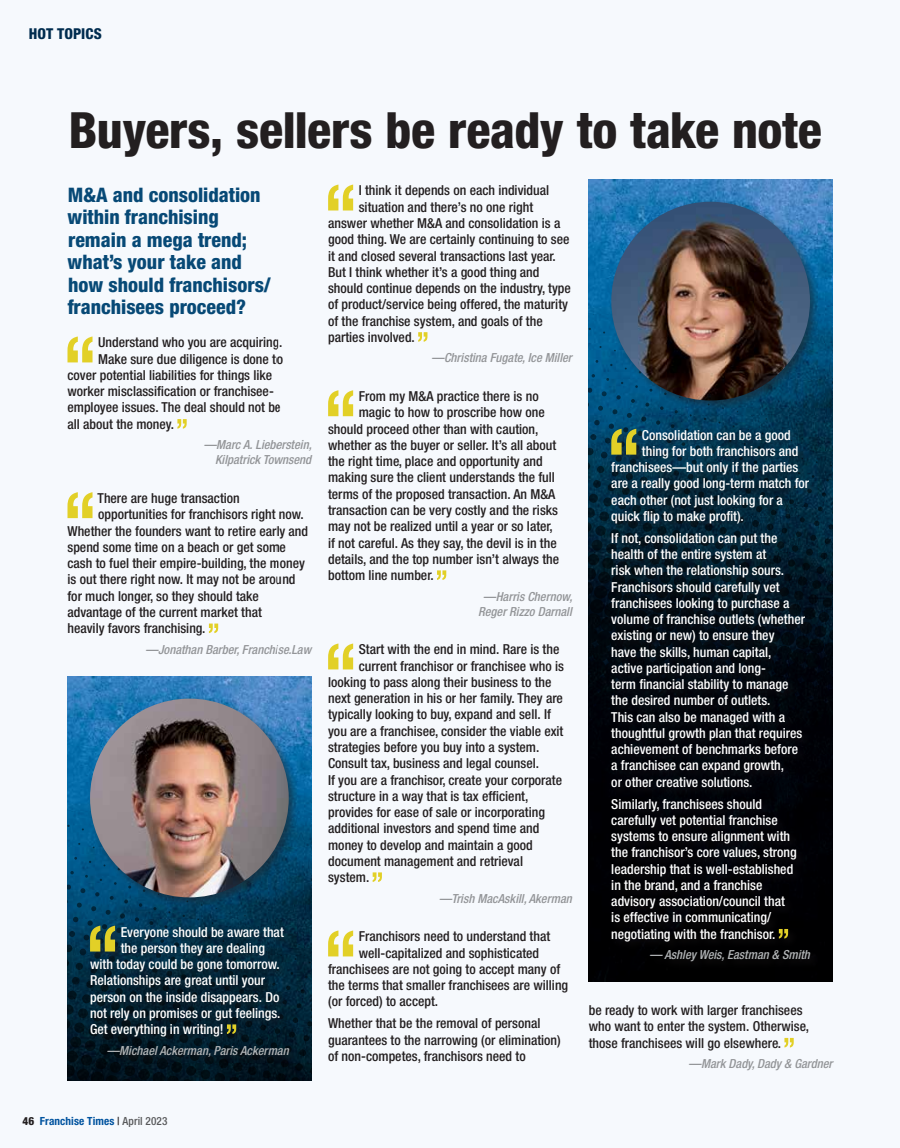
<style>
.page{position:relative;width:900px;height:1148px;background:#f6f9fd}
.page>*{position:absolute;margin:0;border:0;box-sizing:border-box;transform-origin:0 0}
.t1{font:800 condensed 50px "Helvetica Neue LT Std";letter-spacing:-.01em;color:#231f20}
.t2{font:800 condensed 20px/22.5px "Helvetica Neue LT Std";color:#074976}
.t3{font:800 condensed 15px "Helvetica Neue LT Std";color:#002c4f}
.t4{font:500 condensed 13.75px/16.2px "Helvetica Neue LT Std";color:#231f20}
.t5{font:500 condensed 13.75px/16.2px "Helvetica Neue LT Std";color:#fff}
.t6{font:italic 500 condensed 12.5px/15px "Helvetica Neue LT Std";color:#939598;text-align:right}
.t7{font:italic 500 condensed 12.5px "Helvetica Neue LT Std";color:#b1b4b6}
.t8{font:700 condensed 11.25px "Helvetica Neue LT Std";letter-spacing:.01em;color:#00539f}
.s1{font-weight:800;color:#231f20}
.s2{font-weight:500;color:#231f20}
.s3{font-weight:500;color:#58595b}
</style>
<div class="page">
<svg style="left:68px;top:336px;width:25px;height:26px"></svg>
<svg style="left:177px;top:419px;width:10px;height:10px"></svg>
<svg style="left:68px;top:492px;width:25px;height:26px"></svg>
<svg style="left:209px;top:623px;width:9px;height:10px"></svg>
<svg style="left:328px;top:184px;width:25px;height:26px"></svg>
<svg style="left:418px;top:332px;width:9px;height:10px"></svg>
<svg style="left:328px;top:390px;width:25px;height:26px"></svg>
<svg style="left:437px;top:570px;width:9px;height:10px"></svg>
<svg style="left:328px;top:643px;width:25px;height:26px"></svg>
<svg style="left:373px;top:872px;width:9px;height:10px"></svg>
<svg style="left:328px;top:930px;width:25px;height:26px"></svg>
<svg style="left:784px;top:1037px;width:10px;height:10px"></svg>
<img style="left:589px;top:179px;width:243px;height:130px">
<svg style="left:589px;top:309px;width:243px;height:672px;background:#00050a"></svg>
<img style="left:68px;top:676px;width:243px;height:130px">
<div style="left:608px;top:426px;width:213px;height:546px;background:#231f20;opacity:.5"></div>
<svg style="left:589px;top:314px;width:244px;height:230px;background:#053248"></svg>
<svg style="left:779px;top:929px;width:9px;height:9px"></svg>
<svg style="left:68px;top:811px;width:244px;height:270px;background:#052738"></svg>
<div style="left:608px;top:199px;width:213px;height:212px;background:#231f20;opacity:.5"></div>
<img style="left:611px;top:202px;width:199px;height:198px;border-radius:99px">
<div style="left:87px;top:695px;width:213px;height:213px;background:#231f20;opacity:.5"></div>
<img style="left:90px;top:698px;width:199px;height:199px;border-radius:99px">
<p class="t3" style="left:29px;top:24px;width:74px">HOT TOPICS</p>
<h1 class="t1" style="left:69px;top:100px;width:755px">Buyers, sellers be ready to take note</h1>
<h2 class="t2" style="left:68px;top:183px;width:205px">M&amp;A and consolidation within franchising remain a mega trend; what’s your take and how should franchisors/ franchisees proceed?</h2>
<p class="t4" style="left:98px;top:334px;width:186px">Understand who you are acquiring.</p>
<p class="t4" style="left:98px;top:350px;width:186px">Make sure due diligence is done to</p>
<p class="t4" style="left:68px;top:367px;width:206px">cover potential liabilities for things like</p>
<p class="t4" style="left:68px;top:383px;width:208px">worker misclassification or franchisee-</p>
<p class="t4" style="left:68px;top:399px;width:215px">employee issues. The deal should not be</p>
<p class="t4" style="left:68px;top:415px;width:108px">all about the money.</p>
<p class="t6" style="left:204px;top:437px;width:109px">—Marc A. Lieberstein,<br>Kilpatrick Townsend</p>
<p class="t4" style="left:98px;top:490px;width:144px">There are huge transaction</p>
<p class="t4" style="left:98px;top:506px;width:207px">opportunities for franchisors right now.</p>
<p class="t4" style="left:68px;top:522px;width:242px">Whether the founders want to retire early and</p>
<p class="t4" style="left:68px;top:538px;width:220px">spend some time on a beach or get some</p>
<p class="t4" style="left:68px;top:555px;width:239px">cash to fuel their empire-building, the money</p>
<p class="t4" style="left:68px;top:571px;width:230px">is out there right now. It may not be around</p>
<p class="t4" style="left:68px;top:587px;width:193px">for much longer, so they should take</p>
<p class="t4" style="left:68px;top:603px;width:196px">advantage of the current market that</p>
<p class="t4" style="left:68px;top:620px;width:140px">heavily favors franchising.</p>
<p class="t6" style="left:146px;top:642px;width:167px">—Jonathan Barber, Franchise.Law</p>
<p class="t5" style="left:121px;top:923px;width:165px">Everyone should be aware that</p>
<p class="t5" style="left:121px;top:939px;width:146px">the person they are dealing</p>
<p class="t5" style="left:90px;top:955px;width:191px">with today could be gone tomorrow.</p>
<p class="t5" style="left:90px;top:972px;width:177px">Relationships are great until your</p>
<p class="t5" style="left:90px;top:988px;width:191px">person on the inside disappears. Do</p>
<p class="t5" style="left:90px;top:1004px;width:192px">not rely on promises or gut feelings.</p>
<p class="t5" style="left:90px;top:1020px;width:135px">Get everything in writing!</p>
<p class="t7" style="left:107px;top:1042px;width:183px">—Michael Ackerman, Paris Ackerman</p>
<p class="t4" style="left:359px;top:182px;width:192px">I think it depends on each individual</p>
<p class="t4" style="left:359px;top:198px;width:176px">situation and there’s no one right</p>
<p class="t4" style="left:328px;top:215px;width:234px">answer whether M&amp;A and consolidation is a</p>
<p class="t4" style="left:328px;top:231px;width:243px">good thing. We are certainly continuing to see</p>
<p class="t4" style="left:328px;top:247px;width:229px">it and closed several transactions last year.</p>
<p class="t4" style="left:328px;top:263px;width:213px">But I think whether it’s a good thing and</p>
<p class="t4" style="left:328px;top:280px;width:244px">should continue depends on the industry, type</p>
<p class="t4" style="left:328px;top:296px;width:241px">of product/service being offered, the maturity</p>
<p class="t4" style="left:328px;top:312px;width:216px">of the franchise system, and goals of the</p>
<p class="t4" style="left:328px;top:328px;width:88px">parties involved.</p>
<p class="t6" style="left:432px;top:351px;width:142px">—Christina Fugate, Ice Miller</p>
<p class="t4" style="left:359px;top:388px;width:182px">From my M&amp;A practice there is no</p>
<p class="t4" style="left:359px;top:404px;width:188px">magic to how to proscribe how one</p>
<p class="t4" style="left:328px;top:420px;width:212px">should proceed other than with caution,</p>
<p class="t4" style="left:328px;top:437px;width:230px">whether as the buyer or seller. It’s all about</p>
<p class="t4" style="left:328px;top:453px;width:216px">the right time, place and opportunity and</p>
<p class="t4" style="left:328px;top:469px;width:228px">making sure the client understands the full</p>
<p class="t4" style="left:328px;top:485px;width:229px">terms of the proposed transaction. An M&amp;A</p>
<p class="t4" style="left:328px;top:502px;width:231px">transaction can be very costly and the risks</p>
<p class="t4" style="left:328px;top:518px;width:226px">may not be realized until a year or so later,</p>
<p class="t4" style="left:328px;top:534px;width:230px">if not careful. As they say, the devil is in the</p>
<p class="t4" style="left:328px;top:550px;width:233px">details, and the top number isn’t always the</p>
<p class="t4" style="left:328px;top:567px;width:107px">bottom line number.</p>
<p class="t6" style="left:478px;top:589px;width:96px;text-align:center">—Harris Chernow,<br>Reger Rizzo Darnall</p>
<p class="t4" style="left:359px;top:641px;width:202px">Start with the end in mind. Rare is the</p>
<p class="t4" style="left:359px;top:657px;width:207px">current franchisor or franchisee who is</p>
<p class="t4" style="left:328px;top:673px;width:225px">looking to pass along their business to the</p>
<p class="t4" style="left:328px;top:690px;width:236px">next generation in his or her family. They are</p>
<p class="t4" style="left:328px;top:706px;width:224px">typically looking to buy, expand and sell. If</p>
<p class="t4" style="left:328px;top:722px;width:237px">you are a franchisee, consider the viable exit</p>
<p class="t4" style="left:328px;top:738px;width:213px">strategies before you buy into a system.</p>
<p class="t4" style="left:328px;top:755px;width:212px">Consult tax, business and legal counsel.</p>
<p class="t4" style="left:328px;top:771px;width:236px">If you are a franchisor, create your corporate</p>
<p class="t4" style="left:328px;top:787px;width:202px">structure in a way that is tax efficient,</p>
<p class="t4" style="left:328px;top:803px;width:218px">provides for ease of sale or incorporating</p>
<p class="t4" style="left:328px;top:820px;width:213px">additional investors and spend time and</p>
<p class="t4" style="left:328px;top:836px;width:206px">money to develop and maintain a good</p>
<p class="t4" style="left:328px;top:852px;width:196px">document management and retrieval</p>
<p class="t4" style="left:328px;top:868px;width:43px">system.</p>
<p class="t6" style="left:439px;top:891px;width:134px">—Trish MacAskill, Akerman</p>
<p class="t4" style="left:359px;top:928px;width:193px">Franchisors need to understand that</p>
<p class="t4" style="left:359px;top:944px;width:182px">well-capitalized and sophisticated</p>
<p class="t4" style="left:328px;top:960px;width:234px">franchisees are not going to accept many of</p>
<p class="t4" style="left:328px;top:977px;width:242px">the terms that smaller franchisees are willing</p>
<p class="t4" style="left:328px;top:993px;width:112px">(or forced) to accept.</p>
<p class="t4" style="left:328px;top:1015px;width:234px">Whether that be the removal of personal guarantees to the narrowing (or elimination) of non-competes, franchisors need to</p>
<p class="t5" style="left:642px;top:426px;width:150px">Consolidation can be a good</p>
<p class="t5" style="left:642px;top:442px;width:158px">thing for both franchisors and</p>
<p class="t5" style="left:611px;top:459px;width:189px">franchisees—but only if the parties</p>
<p class="t5" style="left:611px;top:475px;width:199px">are a really good long-term match for</p>
<p class="t5" style="left:611px;top:491px;width:173px">each other (not just looking for a</p>
<p class="t5" style="left:611px;top:508px;width:134px">quick flip to make profit).</p>
<p class="t5" style="left:611px;top:529px;width:195px">If not, consolidation can put the health of the entire system at<br>risk when the relationship sours.<br>Franchisors should carefully vet franchisees looking to purchase a volume of franchise outlets (whether existing or new) to ensure they<br>have the skills, human capital, active participation and long-<br>term financial stability to manage the desired number of outlets.<br>This can also be managed with a thoughtful growth plan that requires achievement of benchmarks before a franchisee can expand growth,<br>or other creative solutions.</p>
<p class="t5" style="left:611px;top:795px;width:187px">Similarly, franchisees should carefully vet potential franchise systems to ensure alignment with the franchisor’s core values, strong leadership that is well-established in the brand, and a franchise advisory association/council that is effective in communicating/ negotiating with the franchisor.</p>
<p class="t7" style="left:649px;top:947px;width:162px">— Ashley Weis, Eastman &amp; Smith</p>
<p class="t4" style="left:589px;top:1001px;width:222px">be ready to work with larger franchisees who want to enter the system. Otherwise, those franchisees will go elsewhere.</p>
<p class="t6" style="left:689px;top:1056px;width:145px">—Mark Dady, Dady &amp; Gardner</p>
<p class="t8" style="left:22px;top:1114px;width:147px"><span class="s1">46</span> Franchise Times <span class="s2">|</span> <span class="s3">April 2023</span></p>
</div>
